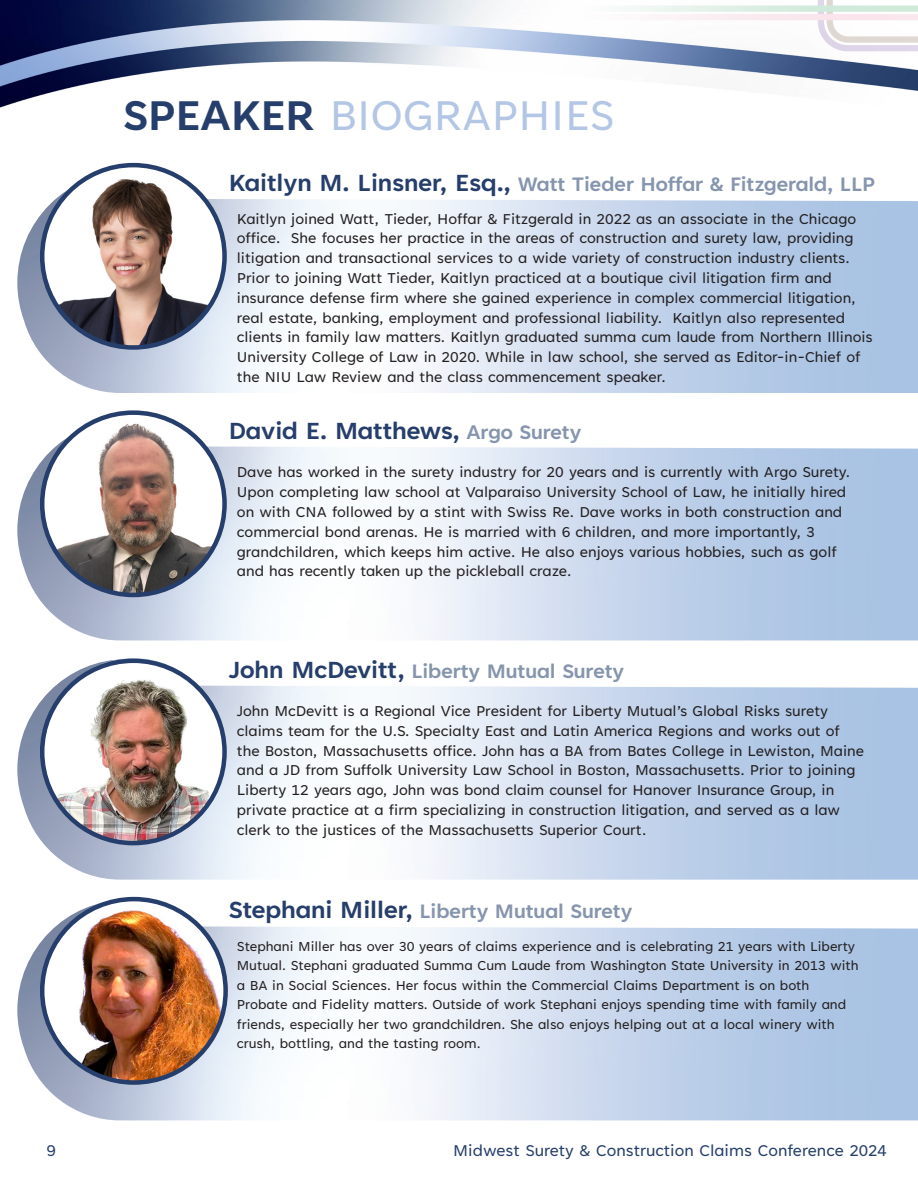
<style>
.page{position:relative;width:918px;height:1188px;background:#fff}
.page>*{position:absolute;margin:0;border:0;box-sizing:border-box;transform-origin:0 0}
.t1{font:48px "Tenorite";color:#b3c6e5}
.t2{font:700 27px "Tenorite";color:#263e6b}
.t3{font:700 22.5px "Tenorite";color:#8695ae}
.t4{font:18px "Tenorite";color:#263e6b}
.t5{font:16.5px/19.8px "Tenorite";color:#231f20}
.t6{font:15px "Tenorite";color:#231f20}
.s1{font-weight:700;color:#263e6b}
.s2{font-size:27px;color:#263e6b}
.s3{font-size:22.5px;color:#8695ae}
</style>
<div class="page">
<img style="left:0;top:0;width:918px;height:108px">
<div style="left:262px;top:98px;width:394px;height:30px;background:#fff"></div>
<svg style="left:815px;top:0;width:103px;height:53px"></svg>
<svg style="left:114px;top:5px;width:804px;height:7px"></svg>
<svg style="left:114px;top:14px;width:804px;height:6px"></svg>
<img style="left:17px;top:199px;width:901px;height:194px">
<img style="left:42px;top:170px;width:183px;height:177px">
<div style="left:40px;top:163px;width:187px;height:187px;border:4px solid #263e6b;border-radius:50%"></div>
<img style="left:17px;top:658px;width:901px;height:222px">
<svg style="left:42px;top:661px;width:183px;height:182px"></svg>
<img style="left:57px;top:678px;width:151px;height:165px">
<div style="left:40px;top:659px;width:187px;height:186px;border:4px solid #263e6b;border-radius:50%"></div>
<img style="left:17px;top:446px;width:901px;height:194px">
<img style="left:46px;top:417px;width:179px;height:178px">
<div style="left:40px;top:410px;width:187px;height:187px;border:4px solid #263e6b;border-radius:50%"></div>
<img style="left:17px;top:926px;width:901px;height:194px">
<img style="left:44px;top:899px;width:182px;height:184px">
<div style="left:40px;top:897px;width:188px;height:188px;border:4px solid #263e6b;border-radius:50%"></div>
<h1 class="t1" style="left:123px;top:90px;width:493px"><span class="s1">SPEAKER</span> BIOGRAPHIES</h1>
<p class="t3" style="left:229px;top:173px;width:648px"><span class="s2">Kaitlyn M. Linsner, Esq.,</span> Watt Tieder Hoffar &amp; Fitzgerald, LLP</p>
<p class="t5" style="left:237px;top:210px;width:637px">Kaitlyn joined Watt, Tieder, Hoffar &amp; Fitzgerald in 2022 as an associate in the Chicago office. She focuses her practice in the areas of construction and surety law, providing litigation and transactional services to a wide variety of construction industry clients.<br>Prior to joining Watt Tieder, Kaitlyn practiced at a boutique civil litigation firm and insurance defense firm where she gained experience in complex commercial litigation, real estate, banking, employment and professional liability. Kaitlyn also represented clients in family law matters. Kaitlyn graduated summa cum laude from Northern Illinois University College of Law in 2020. While in law school, she served as Editor-in-Chief of the NIU Law Review and the class commencement speaker.</p>
<p class="t2" style="left:229px;top:416px;width:354px">David E. Matthews, <span class="s3">Argo Surety</span></p>
<p class="t5" style="left:237px;top:463px;width:615px">Dave has worked in the surety industry for 20 years and is currently with Argo Surety.<br>Upon completing law school at Valparaiso University School of Law, he initially hired on with CNA followed by a stint with Swiss Re. Dave works in both construction and commercial bond arenas. He is married with 6 children, and more importantly, 3 grandchildren, which keeps him active. He also enjoys various hobbies, such as golf and has recently taken up the pickleball craze.</p>
<p class="t3" style="left:229px;top:659px;width:397px"><span class="s2">John McDevitt,</span> Liberty Mutual Surety</p>
<p class="t5" style="left:237px;top:702px;width:629px">John McDevitt is a Regional Vice President for Liberty Mutual’s Global Risks surety claims team for the U.S. Specialty East and Latin America Regions and works out of the Boston, Massachusetts office. John has a BA from Bates College in Lewiston, Maine and a JD from Suffolk University Law School in Boston, Massachusetts. Prior to joining Liberty 12 years ago, John was bond claim counsel for Hanover Insurance Group, in private practice at a firm specializing in construction litigation, and served as a law clerk to the justices of the Massachusetts Superior Court.</p>
<p class="t3" style="left:229px;top:900px;width:405px"><span class="s2">Stephani Miller,</span> Liberty Mutual Surety</p>
<p class="t6" style="left:237px;top:938px;width:620px">Stephani Miller has over 30 years of claims experience and is celebrating 21 years with Liberty</p>
<p class="t6" style="left:237px;top:958px;width:623px">Mutual. Stephani graduated Summa Cum Laude from Washington State University in 2013 with</p>
<p class="t6" style="left:237px;top:977px;width:574px">a BA in Social Sciences. Her focus within the Commercial Claims Department is on both</p>
<p class="t6" style="left:237px;top:997px;width:611px">Probate and Fidelity matters. Outside of work Stephani enjoys spending time with family and</p>
<p class="t6" style="left:237px;top:1016px;width:599px">friends, especially her two grandchildren. She also enjoys helping out at a local winery with</p>
<p class="t6" style="left:237px;top:1036px;width:245px">crush, bottling, and the tasting room.</p>
<p class="t4" style="left:46px;top:1141px;width:11px">9</p>
<p class="t4" style="left:453px;top:1141px;width:435px">Midwest Surety &amp; Construction Claims Conference 2024</p>
</div>
